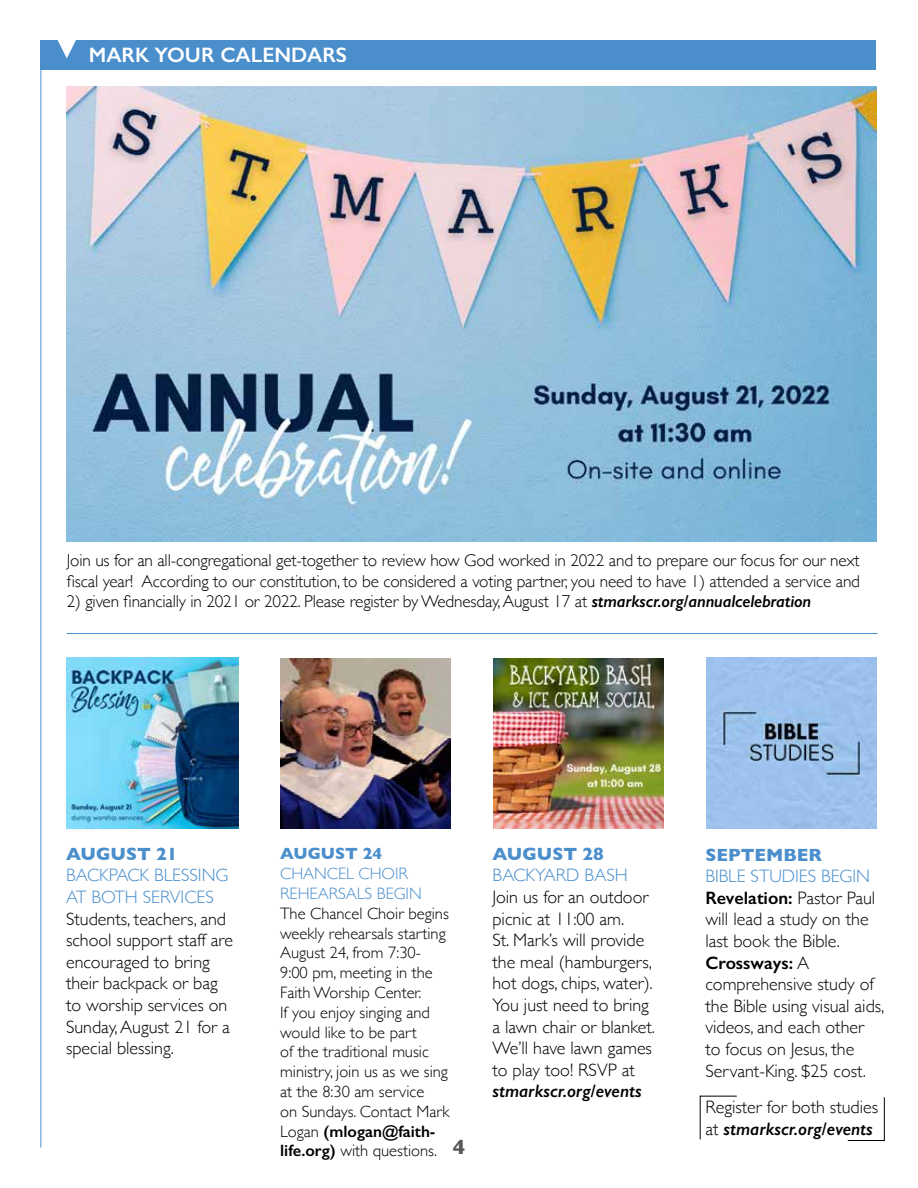
<style>
.page{position:relative;width:918px;height:1188px;background:#fff}
.page>*{position:absolute;margin:0;border:0;box-sizing:border-box;transform-origin:0 0}
.t1{font:600 21px "Gill Sans";color:#fff}
.t2{font:700 21px "Gill Sans";color:#58595b}
.t3{font:300 18px/21.6px "Gill Sans";color:#000}
.t4{font:300 18px/21.6px "Gill Sans";color:#4a8ecc}
.t5{font:700 18px "Gill Sans";color:#4a8ecc}
.t6{font:italic 600 18px "Gill Sans";color:#000}
.t7{font:300 17.25px/20.7px "Gill Sans";letter-spacing:-.01em;color:#000}
.t8{font:300 16.5px/19.8px "Gill Sans";color:#000}
.t9{font:300 16.5px/19.8px "Gill Sans";color:#4a8ecc}
.t10{font:700 16.5px "Gill Sans";color:#4a8ecc}
.s1{font-weight:600;font-style:italic}
.s2{font-weight:600}
.s3{color:#4a8ecc}
</style>
<div class="page">
<img style="left:67px;top:86px;width:809px;height:456px">
<hr style="left:40px;top:40px;width:1px;height:1107px;background:#4a8ecc">
<div style="left:41px;top:40px;width:835px;height:29px;background:#4a8ecc"></div>
<svg style="left:57px;top:40px;width:19px;height:18px"></svg>
<hr style="left:67px;top:633px;width:810px;height:1px;background:#4a8ecc">
<img style="left:280px;top:658px;width:171px;height:171px">
<img style="left:706px;top:657px;width:171px;height:171px">
<img style="left:493px;top:658px;width:171px;height:170px">
<img style="left:67px;top:658px;width:171px;height:171px">
<hr style="left:700px;top:1096px;width:37px;height:1px;background:#000">
<hr style="left:700px;top:1096px;width:1px;height:43px;background:#000">
<hr style="left:848px;top:1140px;width:37px;height:1px;background:#000">
<hr style="left:884px;top:1097px;width:1px;height:44px;background:#000">
<p class="t1" style="left:89px;top:43px;width:260px">MARK YOUR CALENDARS</p>
<p class="t7" style="left:67px;top:549px;width:795px">Join us for an all-congregational get-together to review how God worked in 2022 and to prepare our focus for our next fiscal year! According to our constitution, to be considered a voting partner, you need to have 1) attended a service and</p>
<p class="t7" style="left:67px;top:591px;width:746px">2) given financially in 2021 or 2022. Please register by Wednesday, August 17 at <span class="s1">stmarkscr.org/annualcelebration</span></p>
<p class="t5" style="left:66px;top:839px;width:113px">AUGUST 21</p>
<p class="t4" style="left:66px;top:864px;width:164px">BACKPACK BLESSING<br>AT BOTH SERVICES</p>
<p class="t3" style="left:66px;top:907px;width:169px">Students, teachers, and school support staff are encouraged to bring their backpack or bag to worship services on<br>Sunday, August 21 for a special blessing.</p>
<p class="t10" style="left:280px;top:841px;width:104px">AUGUST 24</p>
<p class="t9" style="left:280px;top:863px;width:143px">CHANCEL CHOIR<br>REHEARSALS BEGIN</p>
<p class="t8" style="left:280px;top:903px;width:171px">The Chancel Choir begins weekly rehearsals starting<br>August 24, from 7:30-<br>9:00 pm, meeting in the<br>Faith Worship Center.<br>If you enjoy singing and would like to be part<br>of the traditional music ministry, join us as we sing at the 8:30 am service<br>on Sundays. Contact Mark<br>Logan <span class="s2">(mlogan@faith&shy;life.org)</span> with questions.</p>
<p class="t2" style="left:453px;top:1130px;width:14px">4</p>
<p class="t5" style="left:492px;top:839px;width:113px">AUGUST 28</p>
<p class="t4" style="left:492px;top:864px;width:137px">BACKYARD BASH</p>
<p class="t3" style="left:492px;top:886px;width:164px">Join us for an outdoor picnic at 11:00 am.<br>St. Mark’s will provide the meal (hamburgers, hot dogs, chips, water).<br>You just need to bring a lawn chair or blanket.<br>We’ll have lawn games to play too! RSVP at</p>
<p class="t6" style="left:492px;top:1080px;width:151px">stmarkscr.org/events</p>
<p class="t5" style="left:705px;top:840px;width:118px">SEPTEMBER</p>
<p class="t3" style="left:705px;top:865px;width:180px"><span class="s3">BIBLE STUDIES BEGIN<br></span><span class="s2">Revelation:</span> Pastor Paul will lead a study on the last book the Bible.<br><span class="s2">Crossways:</span> A comprehensive study of the Bible using visual aids, videos, and each other<br>to focus on Jesus, the<br>Servant-King. $25 cost.</p>
<p class="t3" style="left:705px;top:1096px;width:174px">Register for both studies at <span class="s1">stmarkscr.org/events</span></p>
</div>
